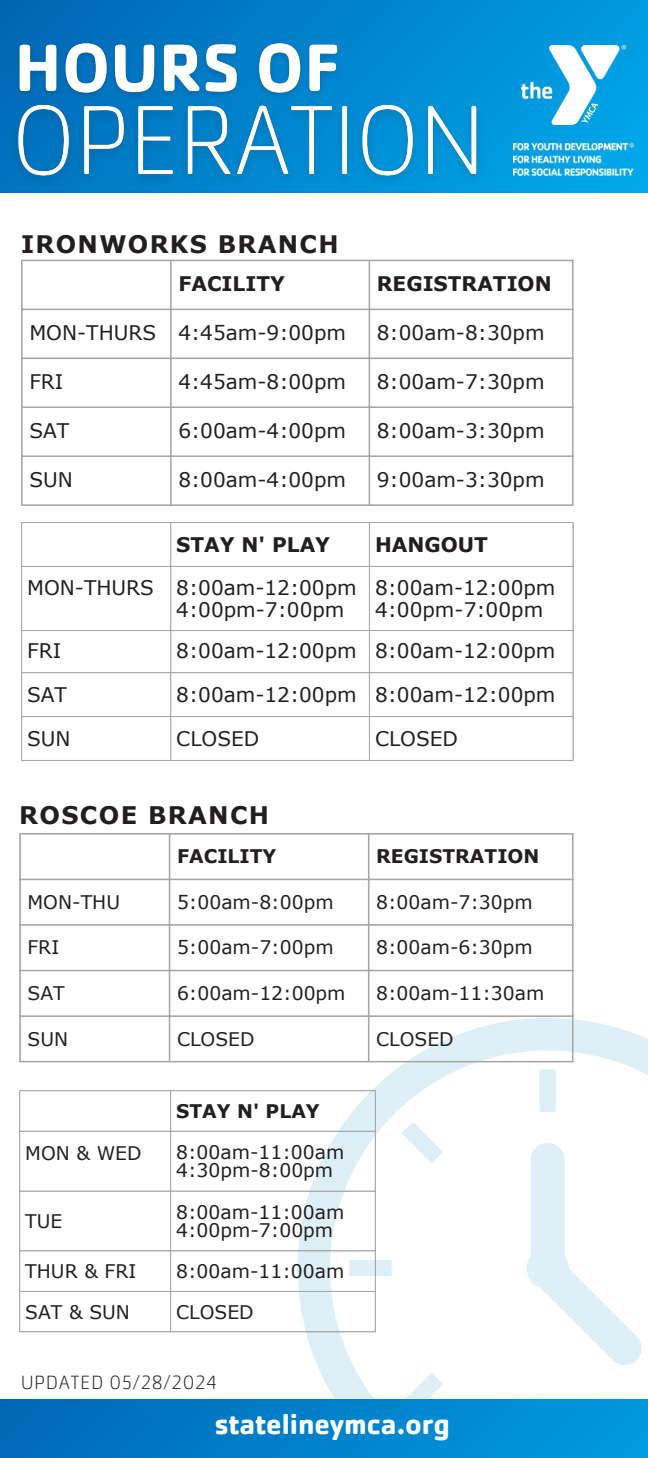
<style>
.page{position:relative;width:648px;height:1458px;background:#fff}
.page>*{position:absolute;margin:0;border:0;box-sizing:border-box;transform-origin:0 0}
.t1{font:700 29.25px "Cachet Pro";color:#fff}
.t2{font:700 24.3px "Verdana";letter-spacing:.055em;color:#231f20}
.t3{font:700 24.07px "Verdana";letter-spacing:.055em;color:#231f20}
.t4{font:20.03px "Verdana";color:#231f20}
.t5{font:700 20.03px "Verdana";color:#231f20}
.t6{font:200 19.8px "Cachet Pro";letter-spacing:.055em;color:#231f20}
.t7{font:18.68px "Verdana";color:#231f20}
.t8{font:700 18.68px "Verdana";color:#231f20}
</style>
<div class="page">
<img style="left:520px;top:192px;width:95px;height:1px">
<hr style="left:21px;top:261px;width:2px;height:243px;background:#a6a6a6">
<hr style="left:170px;top:261px;width:2px;height:243px;background:#a6a6a6">
<hr style="left:369px;top:261px;width:1px;height:243px;background:#a6a6a6">
<hr style="left:572px;top:261px;width:2px;height:243px;background:#a6a6a6">
<hr style="left:21px;top:260px;width:553px;height:1px;background:#a6a6a6">
<hr style="left:21px;top:309px;width:553px;height:1px;background:#a6a6a6">
<hr style="left:21px;top:358px;width:553px;height:1px;background:#a6a6a6">
<hr style="left:21px;top:406px;width:553px;height:2px;background:#a6a6a6">
<hr style="left:21px;top:455px;width:553px;height:2px;background:#a6a6a6">
<hr style="left:21px;top:504px;width:553px;height:2px;background:#a6a6a6">
<hr style="left:21px;top:523px;width:1px;height:237px;background:#a6a6a6">
<hr style="left:170px;top:523px;width:1px;height:237px;background:#a6a6a6">
<hr style="left:369px;top:523px;width:1px;height:237px;background:#a6a6a6">
<hr style="left:573px;top:523px;width:1px;height:237px;background:#a6a6a6">
<hr style="left:21px;top:522px;width:553px;height:1px;background:#a6a6a6">
<hr style="left:21px;top:566px;width:553px;height:1px;background:#a6a6a6">
<hr style="left:21px;top:630px;width:553px;height:1px;background:#a6a6a6">
<hr style="left:21px;top:672px;width:553px;height:1px;background:#a6a6a6">
<hr style="left:21px;top:716px;width:553px;height:1px;background:#a6a6a6">
<hr style="left:21px;top:760px;width:553px;height:1px;background:#a6a6a6">
<div style="left:0;top:0;width:648px;height:192px;background:linear-gradient(to right,#0063b2,#00a1e4)"></div>
<img style="left:521px;top:45px;width:105px;height:80px">
<img style="left:513px;top:144px;width:120px;height:32px">
<svg style="left:298px;top:1018px;width:350px;height:381px"></svg>
<div style="left:539px;top:1070px;width:17px;height:42px;background:#deeff8;border-radius:2px"></div>
<svg style="left:402px;top:1373px;width:41px;height:26px"></svg>
<div style="left:349px;top:1260px;width:43px;height:16px;background:#deeff8;border-radius:2px"></div>
<svg style="left:402px;top:1123px;width:41px;height:40px"></svg>
<svg style="left:527px;top:1143px;width:116px;height:224px"></svg>
<hr style="left:19px;top:835px;width:2px;height:226px;background:#a6a6a6">
<hr style="left:169px;top:835px;width:1px;height:226px;background:#a6a6a6">
<hr style="left:368px;top:835px;width:1px;height:226px;background:#a6a6a6">
<hr style="left:572px;top:835px;width:2px;height:226px;background:#a6a6a6">
<hr style="left:19px;top:833px;width:555px;height:2px;background:#a6a6a6">
<hr style="left:19px;top:879px;width:555px;height:1px;background:#a6a6a6">
<hr style="left:19px;top:924px;width:555px;height:2px;background:#a6a6a6">
<hr style="left:19px;top:970px;width:555px;height:1px;background:#a6a6a6">
<hr style="left:19px;top:1015px;width:555px;height:2px;background:#a6a6a6">
<hr style="left:19px;top:1061px;width:555px;height:1px;background:#a6a6a6">
<hr style="left:19px;top:1091px;width:1px;height:240px;background:#a6a6a6">
<hr style="left:170px;top:1091px;width:1px;height:240px;background:#a6a6a6">
<hr style="left:375px;top:1091px;width:1px;height:240px;background:#a6a6a6">
<hr style="left:19px;top:1090px;width:357px;height:1px;background:#a6a6a6">
<hr style="left:19px;top:1131px;width:357px;height:1px;background:#a6a6a6">
<hr style="left:19px;top:1191px;width:357px;height:1px;background:#a6a6a6">
<hr style="left:19px;top:1250px;width:357px;height:1px;background:#a6a6a6">
<hr style="left:19px;top:1291px;width:357px;height:1px;background:#a6a6a6">
<hr style="left:19px;top:1331px;width:357px;height:1px;background:#a6a6a6">
<div style="left:0;top:1399px;width:648px;height:59px;background:linear-gradient(to right,#0069b6,#009ade)"></div>
<img style="left:4px;top:76px;width:488px;height:117px">
<img style="left:9px;top:24px;width:341px;height:89px">
<p class="t3" style="left:21px;top:229px;width:319px">IRONWORKS BRANCH</p>
<p class="t5" style="left:178px;top:271px;width:108px">FACILITY</p>
<h4 class="t5" style="left:377px;top:271px;width:176px">REGISTRATION</h4>
<p class="t4" style="left:29px;top:320px;width:128px">MON-THURS</p>
<p class="t4" style="left:178px;top:320px;width:169px">4:45am-9:00pm</p>
<p class="t4" style="left:377px;top:320px;width:169px">8:00am-8:30pm</p>
<p class="t4" style="left:29px;top:369px;width:35px">FRI</p>
<p class="t4" style="left:178px;top:369px;width:169px">4:45am-8:00pm</p>
<p class="t4" style="left:377px;top:369px;width:169px">8:00am-7:30pm</p>
<p class="t4" style="left:29px;top:418px;width:41px">SAT</p>
<p class="t4" style="left:178px;top:418px;width:169px">6:00am-4:00pm</p>
<p class="t4" style="left:377px;top:418px;width:169px">8:00am-3:30pm</p>
<p class="t4" style="left:29px;top:467px;width:45px">SUN</p>
<p class="t4" style="left:178px;top:467px;width:169px">8:00am-4:00pm</p>
<p class="t4" style="left:377px;top:467px;width:169px">9:00am-3:30pm</p>
<p class="t5" style="left:176px;top:531px;width:155px">STAY N' PLAY</p>
<p class="t5" style="left:375px;top:531px;width:114px">HANGOUT</p>
<p class="t4" style="left:27px;top:575px;width:128px">MON-THURS</p>
<p class="t4" style="left:176px;top:575px;width:182px">8:00am-12:00pm</p>
<p class="t4" style="left:176px;top:597px;width:170px">4:00pm-7:00pm</p>
<p class="t4" style="left:375px;top:575px;width:182px">8:00am-12:00pm</p>
<p class="t4" style="left:375px;top:597px;width:170px">4:00pm-7:00pm</p>
<p class="t4" style="left:27px;top:638px;width:35px">FRI</p>
<p class="t4" style="left:176px;top:638px;width:182px">8:00am-12:00pm</p>
<p class="t4" style="left:375px;top:638px;width:182px">8:00am-12:00pm</p>
<p class="t4" style="left:27px;top:682px;width:41px">SAT</p>
<p class="t4" style="left:176px;top:682px;width:182px">8:00am-12:00pm</p>
<p class="t4" style="left:375px;top:682px;width:182px">8:00am-12:00pm</p>
<p class="t4" style="left:27px;top:725px;width:45px">SUN</p>
<p class="t4" style="left:176px;top:725px;width:85px">CLOSED</p>
<p class="t4" style="left:375px;top:725px;width:85px">CLOSED</p>
<p class="t2" style="left:19px;top:800px;width:251px">ROSCOE BRANCH</p>
<p class="t8" style="left:177px;top:845px;width:101px">FACILITY</p>
<h4 class="t8" style="left:376px;top:845px;width:165px">REGISTRATION</h4>
<p class="t7" style="left:28px;top:890px;width:94px">MON-THU</p>
<p class="t7" style="left:177px;top:890px;width:158px">5:00am-8:00pm</p>
<p class="t7" style="left:376px;top:890px;width:158px">8:00am-7:30pm</p>
<p class="t7" style="left:28px;top:936px;width:33px">FRI</p>
<p class="t7" style="left:177px;top:936px;width:158px">5:00am-7:00pm</p>
<p class="t7" style="left:376px;top:936px;width:158px">8:00am-6:30pm</p>
<p class="t7" style="left:28px;top:981px;width:39px">SAT</p>
<p class="t7" style="left:177px;top:981px;width:170px">6:00am-12:00pm</p>
<p class="t7" style="left:376px;top:981px;width:170px">8:00am-11:30am</p>
<p class="t7" style="left:28px;top:1027px;width:42px">SUN</p>
<p class="t7" style="left:177px;top:1027px;width:79px">CLOSED</p>
<p class="t7" style="left:376px;top:1027px;width:79px">CLOSED</p>
<p class="t8" style="left:176px;top:1099px;width:145px">STAY N' PLAY</p>
<p class="t7" style="left:25px;top:1141px;width:118px">MON &amp; WED</p>
<p class="t7" style="left:176px;top:1140px;width:170px">8:00am-11:00am</p>
<p class="t7" style="left:176px;top:1159px;width:159px">4:30pm-8:00pm</p>
<p class="t7" style="left:25px;top:1209px;width:39px">TUE</p>
<p class="t7" style="left:176px;top:1200px;width:170px">8:00am-11:00am</p>
<p class="t7" style="left:176px;top:1219px;width:159px">4:00pm-7:00pm</p>
<p class="t7" style="left:25px;top:1260px;width:112px">THUR &amp; FRI</p>
<p class="t7" style="left:176px;top:1260px;width:170px">8:00am-11:00am</p>
<p class="t7" style="left:25px;top:1300px;width:106px">SAT &amp; SUN</p>
<p class="t7" style="left:176px;top:1300px;width:79px">CLOSED</p>
<p class="t6" style="left:21px;top:1369px;width:197px">UPDATED 05/28/2024</p>
<p class="t1" style="left:215px;top:1406px;width:237px">statelineymca.org</p>
</div>
